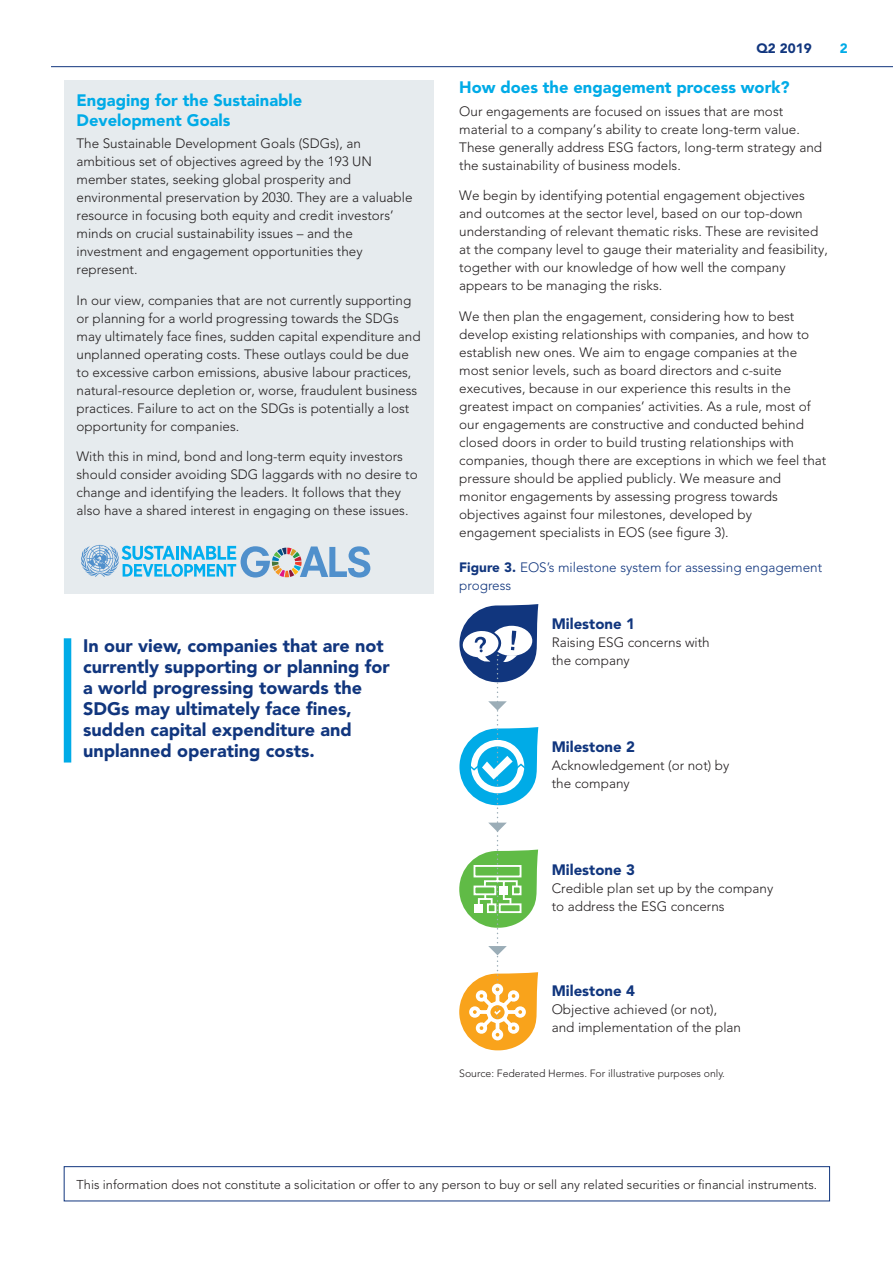
<style>
.page{position:relative;width:893px;height:1263px;background:#fff}
.page>*{position:absolute;margin:0;border:0;box-sizing:border-box;transform-origin:0 0}
.Pull_Out_Quote_FH{font:900 18px/21px "Avenir LT Std";color:#11367e}
.Heading_1_FH{font:900 16.5px/19.5px "Avenir LT Std";color:#00abe7}
.Heading_2_FH{font:900 15px "Avenir LT Std";color:#11367e}
.Body_Text_FH{font:300 13.5px/18px "Avenir LT Std";color:#231f20}
.Chart_Heading_FH{font:300 13.5px/18px "Avenir LT Std";color:#11367e}
.Document_Investment{font:900 13.5px "Avenir LT Std";color:#11367e}
.Page_Numbers_FH{font:900 13.5px "Avenir LT Std";color:#00abe7}
.Body_Text_FH-2{font:300 12.75px "Avenir LT Std";color:#231f20}
.Source_No_Line_FH{font:300 10.5px "Avenir LT Std";color:#231f20}
.s1{font-weight:900}
</style>
<div class="page">
<div style="left:64px;top:81px;width:370px;height:513px;background:#e6ebee"></div>
<svg style="left:81px;top:545px;width:289px;height:32px"></svg>
<div style="left:64px;top:638px;width:7px;height:124px;background:#00abe7"></div>
<svg style="left:459px;top:604px;width:80px;height:446px"></svg>
<div style="left:64px;top:1166px;width:766px;height:35px;border:1px solid #11367e"></div>
<hr style="left:51px;top:66px;width:842px;height:1px;background:#11367e">
<p class="Heading_1_FH" style="left:77px;top:90px;width:227px">Engaging for the Sustainable<br>Development Goals</p>
<p class="Body_Text_FH" style="left:77px;top:134px;width:337px">The Sustainable Development Goals (SDGs), an ambitious set of objectives agreed by the 193 UN member states, seeking global prosperity and environmental preservation by 2030. They are a valuable resource in focusing both equity and credit investors’ minds on crucial sustainability issues – and the investment and engagement opportunities they represent.</p>
<p class="Body_Text_FH" style="left:77px;top:291px;width:346px">In our view, companies that are not currently supporting or planning for a world progressing towards the SDGs may ultimately face fines, sudden capital expenditure and unplanned operating costs. These outlays could be due to excessive carbon emissions, abusive labour practices, natural-resource depletion or, worse, fraudulent business practices. Failure to act on the SDGs is potentially a lost opportunity for companies.</p>
<p class="Body_Text_FH" style="left:77px;top:448px;width:343px">With this in mind, bond and long-term equity investors should consider avoiding SDG laggards with no desire to change and identifying the leaders. It follows that they also have a shared interest in engaging on these issues.</p>
<p class="Pull_Out_Quote_FH" style="left:83px;top:635px;width:308px">In our view, companies that are not currently supporting or planning for a world progressing towards the<br>SDGs may ultimately face fines, sudden capital expenditure and unplanned operating costs.</p>
<p class="Document_Investment" style="left:756px;top:40px;width:57px">Q2 2019</p>
<p class="Page_Numbers_FH" style="left:840px;top:40px;width:9px">2</p>
<p class="Heading_1_FH" style="left:459px;top:78px;width:332px">How does the engagement process work?</p>
<p class="Body_Text_FH" style="left:459px;top:102px;width:364px">Our engagements are focused on issues that are most material to a company’s ability to create long-term value.<br>These generally address ESG factors, long-term strategy and the sustainability of business models.</p>
<p class="Body_Text_FH" style="left:459px;top:187px;width:370px">We begin by identifying potential engagement objectives and outcomes at the sector level, based on our top-down understanding of relevant thematic risks. These are revisited at the company level to gauge their materiality and feasibility, together with our knowledge of how well the company appears to be managing the risks.</p>
<p class="Body_Text_FH" style="left:459px;top:307px;width:369px">We then plan the engagement, considering how to best develop existing relationships with companies, and how to establish new ones. We aim to engage companies at the most senior levels, such as board directors and c-suite executives, because in our experience this results in the greatest impact on companies’ activities. As a rule, most of our engagements are constructive and conducted behind closed doors in order to build trusting relationships with companies, though there are exceptions in which we feel that pressure should be applied publicly. We measure and monitor engagements by assessing progress towards objectives against four milestones, developed by engagement specialists in EOS (see figure 3).</p>
<p class="Chart_Heading_FH" style="left:459px;top:558px;width:364px"><span class="s1">Figure 3.</span> EOS’s milestone system for assessing engagement progress</p>
<p class="Heading_2_FH" style="left:552px;top:615px;width:85px">Milestone 1</p>
<p class="Body_Text_FH" style="left:552px;top:633px;width:160px">Raising ESG concerns with the company</p>
<p class="Heading_2_FH" style="left:552px;top:737px;width:85px">Milestone 2</p>
<p class="Body_Text_FH" style="left:552px;top:756px;width:179px">Acknowledgement (or not) by the company</p>
<p class="Heading_2_FH" style="left:552px;top:860px;width:85px">Milestone 3</p>
<p class="Body_Text_FH" style="left:552px;top:879px;width:223px">Credible plan set up by the company to address the ESG concerns</p>
<p class="Heading_2_FH" style="left:552px;top:981px;width:85px">Milestone 4</p>
<p class="Body_Text_FH" style="left:552px;top:1000px;width:191px">Objective achieved (or not), and implementation of the plan</p>
<p class="Source_No_Line_FH" style="left:459px;top:1067px;width:267px">Source: Federated Hermes. For illustrative purposes only.</p>
<p class="Body_Text_FH-2" style="left:77px;top:1177px;width:742px">This information does not constitute a solicitation or offer to any person to buy or sell any related securities or financial instruments.</p>
</div>
